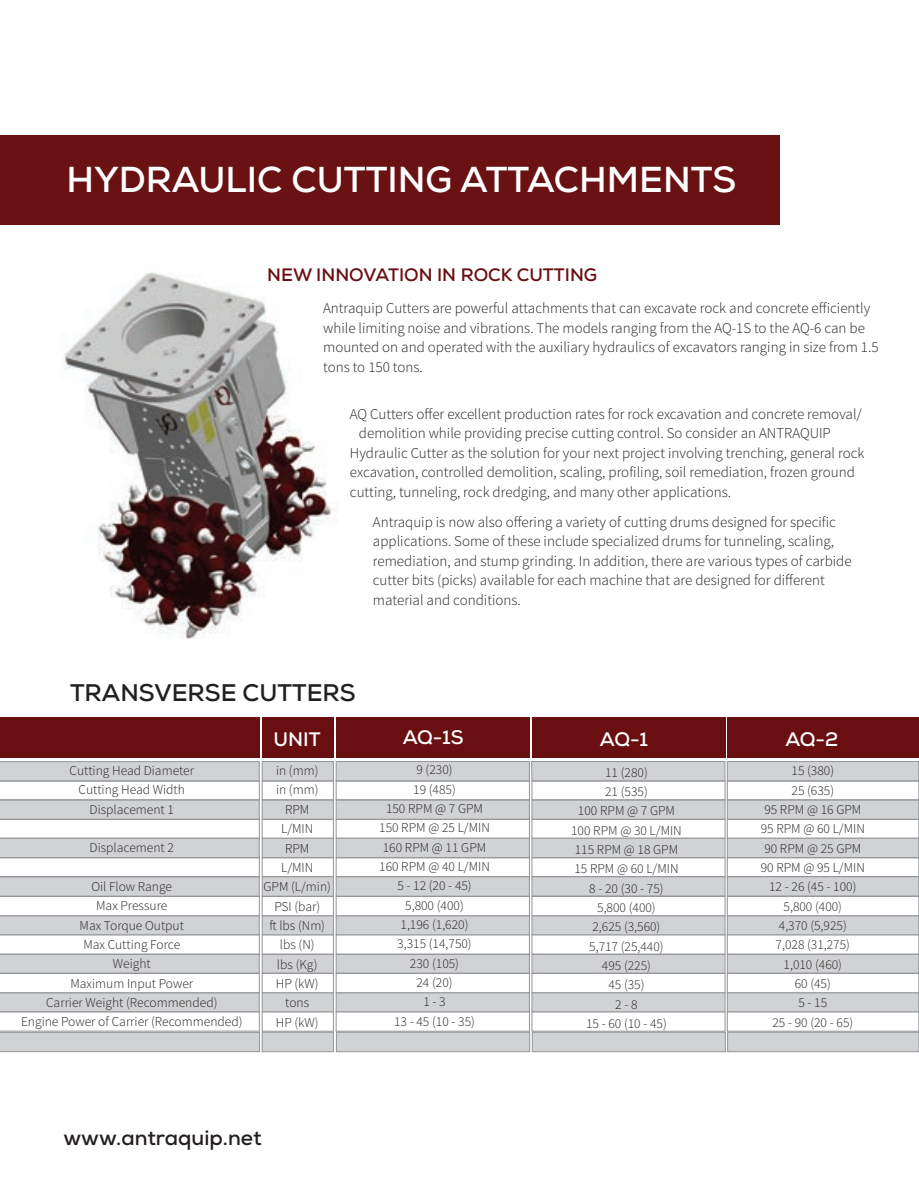
<style>
.page{position:relative;width:919px;height:1189px;background:#fff}
.page>*{position:absolute;margin:0;border:0;box-sizing:border-box;transform-origin:0 0}
.t1{font:700 36px "Nexa";color:#fff}
.t2{font:700 24px "Nexa";color:#231f20}
.t3{font:700 21px "Nexa";color:#231f20}
.t4{font:700 19.5px "Nexa";color:#fff}
.t5{font:700 18px "Nexa";color:#690f12}
.t6{font:300 15px/19.5px "Source Sans Pro";color:#231f20}
.t7{font:300 13.5px/19.4px "Source Sans Pro";color:#231f20;text-align:center}
</style>
<div class="page">
<img style="left:61px;top:272px;width:274px;height:367px">
<div style="left:0;top:717px;width:259px;height:41px;background:#690f12"></div>
<div style="left:727px;top:717px;width:191px;height:41px;background:#690f12"></div>
<div style="left:726px;top:761px;width:192px;height:20px;background:#d1d2d4;border:1px solid #939598"></div>
<div style="left:726px;top:800px;width:192px;height:19px;background:#d1d2d4;border:1px solid #939598"></div>
<div style="left:726px;top:781px;width:192px;height:19px;border:1px solid #939598"></div>
<div style="left:726px;top:819px;width:192px;height:19px;border:1px solid #939598"></div>
<div style="left:726px;top:838px;width:192px;height:20px;background:#d1d2d4;border:1px solid #939598"></div>
<div style="left:726px;top:876px;width:192px;height:20px;background:#d1d2d4;border:1px solid #939598"></div>
<div style="left:726px;top:858px;width:192px;height:19px;border:1px solid #939598"></div>
<div style="left:726px;top:954px;width:192px;height:19px;background:#d1d2d4;border:1px solid #939598"></div>
<div style="left:531px;top:717px;width:194px;height:41px;background:#690f12"></div>
<div style="left:531px;top:762px;width:193px;height:19px;background:#d1d2d4"></div>
<div style="left:531px;top:761px;width:193px;height:20px;border:1px solid #939598"></div>
<div style="left:531px;top:800px;width:193px;height:19px;background:#d1d2d4;border:1px solid #939598"></div>
<div style="left:531px;top:781px;width:193px;height:19px;border:1px solid #939598"></div>
<div style="left:531px;top:819px;width:193px;height:19px;border:1px solid #939598"></div>
<div style="left:531px;top:838px;width:193px;height:20px;background:#d1d2d4;border:1px solid #939598"></div>
<div style="left:531px;top:876px;width:193px;height:20px;background:#d1d2d4;border:1px solid #939598"></div>
<div style="left:531px;top:858px;width:193px;height:19px;border:1px solid #939598"></div>
<div style="left:531px;top:954px;width:193px;height:19px;background:#d1d2d4;border:1px solid #939598"></div>
<div style="left:336px;top:717px;width:194px;height:41px;background:#690f12"></div>
<div style="left:336px;top:761px;width:193px;height:20px;background:#d1d2d4;border:1px solid #939598"></div>
<div style="left:336px;top:800px;width:193px;height:19px;background:#d1d2d4;border:1px solid #939598"></div>
<div style="left:336px;top:781px;width:193px;height:19px;border:1px solid #939598"></div>
<div style="left:336px;top:819px;width:193px;height:19px;border:1px solid #939598"></div>
<div style="left:336px;top:838px;width:193px;height:20px;background:#d1d2d4;border:1px solid #939598"></div>
<div style="left:336px;top:858px;width:193px;height:19px;border:1px solid #939598"></div>
<div style="left:336px;top:954px;width:193px;height:19px;background:#d1d2d4;border:1px solid #939598"></div>
<div style="left:262px;top:717px;width:72px;height:41px;background:#690f12"></div>
<div style="left:262px;top:761px;width:71px;height:20px;background:#d1d2d4;border:1px solid #939598"></div>
<div style="left:262px;top:800px;width:71px;height:19px;background:#d1d2d4;border:1px solid #939598"></div>
<div style="left:262px;top:781px;width:71px;height:19px;border:1px solid #939598"></div>
<div style="left:262px;top:819px;width:71px;height:19px;border:1px solid #939598"></div>
<div style="left:262px;top:838px;width:71px;height:20px;background:#d1d2d4;border:1px solid #939598"></div>
<div style="left:262px;top:858px;width:71px;height:19px;border:1px solid #939598"></div>
<div style="left:262px;top:954px;width:71px;height:19px;background:#d1d2d4;border:1px solid #939598"></div>
<div style="left:336px;top:877px;width:193px;height:19px;background:#d1d2d4;border:1px solid #939598"></div>
<div style="left:262px;top:877px;width:71px;height:19px;background:#d1d2d4;border:1px solid #939598"></div>
<div style="left:726px;top:896px;width:192px;height:20px;border:1px solid #939598"></div>
<div style="left:726px;top:935px;width:192px;height:19px;border:1px solid #939598"></div>
<div style="left:726px;top:916px;width:192px;height:19px;background:#d1d2d4;border:1px solid #939598"></div>
<div style="left:531px;top:896px;width:193px;height:20px;border:1px solid #939598"></div>
<div style="left:531px;top:935px;width:193px;height:19px;border:1px solid #939598"></div>
<div style="left:531px;top:916px;width:193px;height:19px;background:#d1d2d4;border:1px solid #939598"></div>
<div style="left:336px;top:896px;width:193px;height:20px;border:1px solid #939598"></div>
<div style="left:336px;top:935px;width:193px;height:19px;border:1px solid #939598"></div>
<div style="left:336px;top:916px;width:193px;height:19px;background:#d1d2d4;border:1px solid #939598"></div>
<div style="left:262px;top:896px;width:71px;height:20px;border:1px solid #939598"></div>
<div style="left:262px;top:935px;width:71px;height:19px;border:1px solid #939598"></div>
<div style="left:262px;top:916px;width:71px;height:19px;background:#d1d2d4;border:1px solid #939598"></div>
<svg style="left:0;top:761px;width:259px;height:270px"></svg>
<div style="left:726px;top:973px;width:192px;height:20px;border:1px solid #939598"></div>
<div style="left:726px;top:1012px;width:192px;height:19px;border:1px solid #939598"></div>
<div style="left:726px;top:993px;width:192px;height:19px;background:#d1d2d4;border:1px solid #939598"></div>
<div style="left:531px;top:973px;width:193px;height:20px;border:1px solid #939598"></div>
<div style="left:531px;top:1012px;width:193px;height:19px;border:1px solid #939598"></div>
<div style="left:531px;top:993px;width:193px;height:19px;background:#d1d2d4;border:1px solid #939598"></div>
<div style="left:336px;top:973px;width:193px;height:20px;border:1px solid #939598"></div>
<div style="left:336px;top:1012px;width:193px;height:19px;border:1px solid #939598"></div>
<div style="left:336px;top:993px;width:193px;height:19px;background:#d1d2d4;border:1px solid #939598"></div>
<div style="left:262px;top:973px;width:71px;height:20px;border:1px solid #939598"></div>
<div style="left:262px;top:1012px;width:71px;height:19px;border:1px solid #939598"></div>
<div style="left:262px;top:993px;width:71px;height:19px;background:#d1d2d4;border:1px solid #939598"></div>
<div style="left:0;top:1032px;width:259px;height:20px;background:#d1d2d4;border:1px solid #939598"></div>
<div style="left:727px;top:1032px;width:191px;height:20px;background:#d1d2d4;border:1px solid #939598"></div>
<div style="left:532px;top:1032px;width:193px;height:20px;background:#d1d2d4;border:1px solid #939598"></div>
<div style="left:336px;top:1032px;width:193px;height:20px;background:#d1d2d4;border:1px solid #939598"></div>
<div style="left:262px;top:1032px;width:71px;height:20px;background:#d1d2d4;border:1px solid #939598"></div>
<div style="left:0;top:135px;width:779px;height:89px;background:#691113"></div>
<h1 class="t1" style="left:66px;top:156px;width:671px">HYDRAULIC CUTTING ATTACHMENTS</h1>
<p class="t5" style="left:267px;top:263px;width:331px">NEW INNOVATION IN ROCK CUTTING</p>
<p class="t6" style="left:323px;top:298px;width:556px">Antraquip Cutters are powerful attachments that can excavate rock and concrete efficiently while limiting noise and vibrations. The models ranging from the AQ-1S to the AQ-6 can be mounted on and operated with the auxiliary hydraulics of excavators ranging in size from 1.5 tons to 150 tons.</p>
<p class="t6" style="left:350px;top:404px;width:513px">AQ Cutters offer excellent production rates for rock excavation and concrete removal/</p>
<p class="t6" style="left:359px;top:423px;width:473px">demolition while providing precise cutting control. So consider an ANTRAQUIP</p>
<p class="t6" style="left:350px;top:443px;width:516px">Hydraulic Cutter as the solution for your next project involving trenching, general rock</p>
<p class="t6" style="left:350px;top:462px;width:506px">excavation, controlled demolition, scaling, profiling, soil remediation, frozen ground</p>
<p class="t6" style="left:350px;top:482px;width:382px">cutting, tunneling, rock dredging, and many other applications.</p>
<p class="t6" style="left:372px;top:512px;width:480px">Antraquip is now also offering a variety of cutting drums designed for specific applications. Some of these include specialized drums for tunneling, scaling, remediation, and stump grinding. In addition, there are various types of carbide cutter bits (picks) available for each machine that are designed for different material and conditions.</p>
<h2 class="t2" style="left:70px;top:678px;width:287px">TRANSVERSE CUTTERS</h2>
<h3 class="t4" style="left:273px;top:726px;width:49px">UNIT</h3>
<h3 class="t4" style="left:402px;top:725px;width:62px">AQ-1S</h3>
<h3 class="t4" style="left:599px;top:726px;width:50px">AQ-1</h3>
<h3 class="t4" style="left:785px;top:726px;width:54px">AQ-2</h3>
<p class="t7" style="left:70px;top:761px;width:126px">Cutting Head Diameter<br>Cutting Head Width<br>Displacement 1</p>
<p class="t7" style="left:90px;top:838px;width:86px">Displacement 2</p>
<p class="t7" style="left:21px;top:877px;width:223px">Oil Flow Range<br>Max Pressure<br>Max Torque Output<br>Max Cutting Force<br>Weight<br>Maximum Input Power<br>Carrier Weight (Recommended)<br>Engine Power of Carrier (Recommended)</p>
<p class="t7" style="left:263px;top:761px;width:69px">in (mm)<br>in (mm)<br>RPM<br>L/MIN<br>RPM<br>L/MIN<br>GPM (L/min)<br>PSI (bar)<br>ft lbs (Nm) lbs (N)<br>lbs (Kg)<br>HP (kW) tons<br>HP (kW)</p>
<p class="t7" style="left:379px;top:760px;width:112px">9 (230)<br>19 (485)<br>150 RPM @ 7 GPM<br>150 RPM @ 25 L/MIN<br>160 RPM @ 11 GPM<br>160 RPM @ 40 L/MIN<br>5 - 12 (20 - 45)<br>5,800 (400)<br>1,196 (1,620)<br>3,315 (14,750)<br>230 (105)<br>24 (20)<br>1 - 3<br>13 - 45 (10 - 35)</p>
<p class="t7" style="left:571px;top:763px;width:112px">11 (280)<br>21 (535)<br>100 RPM @ 7 GPM<br>100 RPM @ 30 L/MIN<br>115 RPM @ 18 GPM<br>15 RPM @ 60 L/MIN<br>8 - 20 (30 - 75)<br>5,800 (400)<br>2,625 (3,560)<br>5,717 (25,440)<br>495 (225)<br>45 (35)<br>2 - 8<br>15 - 60 (10 - 45)</p>
<p class="t7" style="left:760px;top:761px;width:106px">15 (380)<br>25 (635)<br>95 RPM @ 16 GPM<br>95 RPM @ 60 L/MIN<br>90 RPM @ 25 GPM<br>90 RPM @ 95 L/MIN<br>12 - 26 (45 - 100)<br>5,800 (400)<br>4,370 (5,925)<br>7,028 (31,275)<br>1,010 (460)<br>60 (45)<br>5 - 15<br>25 - 90 (20 - 65)</p>
<h3 class="t3" style="left:63px;top:1124px;width:200px">www.antraquip.net</h3>
</div>
